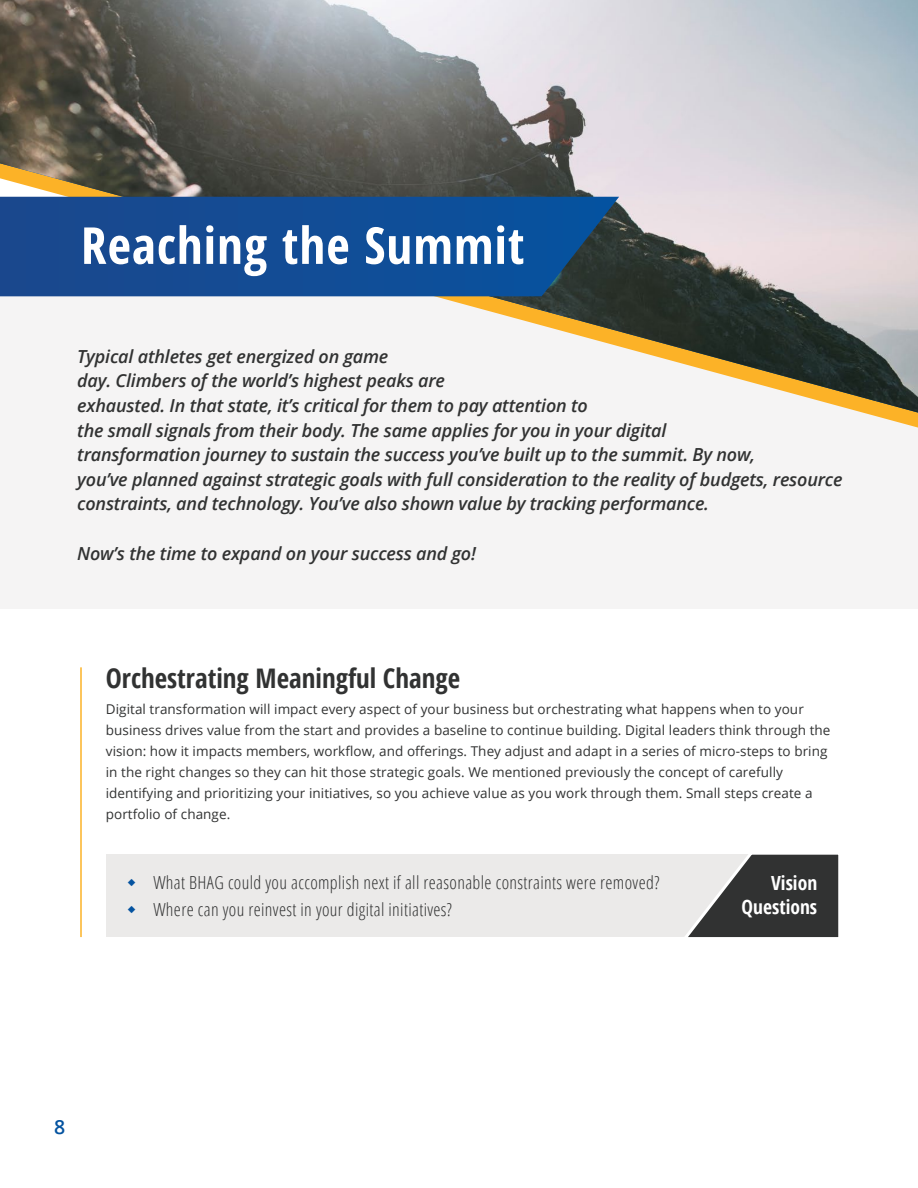
<style>
.page{position:relative;width:918px;height:1188px;background:#fff}
.page>*{position:absolute;margin:0;border:0;box-sizing:border-box;transform-origin:0 0}
.t1{font:700 51px "Open Sans Condensed";letter-spacing:.02em;color:#fff}
.t2{font:700 27px "Open Sans Condensed";color:#313232}
.t3{font:700 19.5px/23.4px "Open Sans Condensed";color:#fff;text-align:right}
.t4{font:600 19.5px "Open Sans";color:#0453a0}
.t5{font:italic 600 18px/24.6px "Open Sans";letter-spacing:-.01em;color:#313232}
.t6{font:300 18px/27px "Open Sans Condensed";letter-spacing:.02em;color:#313232}
.t7{font:13.5px/21px "Open Sans";letter-spacing:.005em;color:#313232}
</style>
<div class="page">
<div style="left:0;top:225px;width:918px;height:384px;background:#f5f4f4"></div>
<div style="left:106px;top:855px;width:732px;height:82px;background:#ebeae9"></div>
<svg style="left:679px;top:854px;width:160px;height:84px"></svg>
<hr style="left:80px;top:667px;width:2px;height:270px;background:#fcb227">
<img style="left:0;top:0;width:918px;height:413px">
<svg style="left:0;top:197px;width:619px;height:99px;background:#134b8f"></svg>
<h1 class="t1" style="left:81px;top:210px;width:445px">Reaching the Summit</h1>
<p class="t5" style="left:77px;top:344px;width:767px">Typical athletes get energized on game<br>day. Climbers of the world’s highest peaks are<br>exhausted. In that state, it’s critical for them to pay attention to<br>the small signals from their body. The same applies for you in your digital<br>transformation journey to sustain the success you’ve built up to the summit. By now,<br>you’ve planned against strategic goals with full consideration to the reality of budgets, resource constraints, and technology. You’ve also shown value by tracking performance.</p>
<h3 class="t5" style="left:77px;top:540px;width:400px">Now’s the time to expand on your success and go!</h3>
<h2 class="t2" style="left:106px;top:659px;width:356px">Orchestrating Meaningful Change</h2>
<p class="t7" style="left:106px;top:698px;width:726px">Digital transformation will impact every aspect of your business but orchestrating what happens when to your business drives value from the start and provides a baseline to continue building. Digital leaders think through the vision: how it impacts members, workflow, and offerings. They adjust and adapt in a series of micro-steps to bring in the right changes so they can hit those strategic goals. We mentioned previously the concept of carefully identifying and prioritizing your initiatives, so you achieve value as you work through them. Small steps create a portfolio of change.</p>
<h3 class="t6" style="left:153px;top:869px;width:508px">What BHAG could you accomplish next if all reasonable constraints were removed?<br>Where can you reinvest in your digital initiatives?</h3>
<h3 class="t3" style="left:742px;top:871px;width:77px">Vision<br>Questions</h3>
<h3 class="t4" style="left:54px;top:1114px;width:13px">8</h3>
</div>
